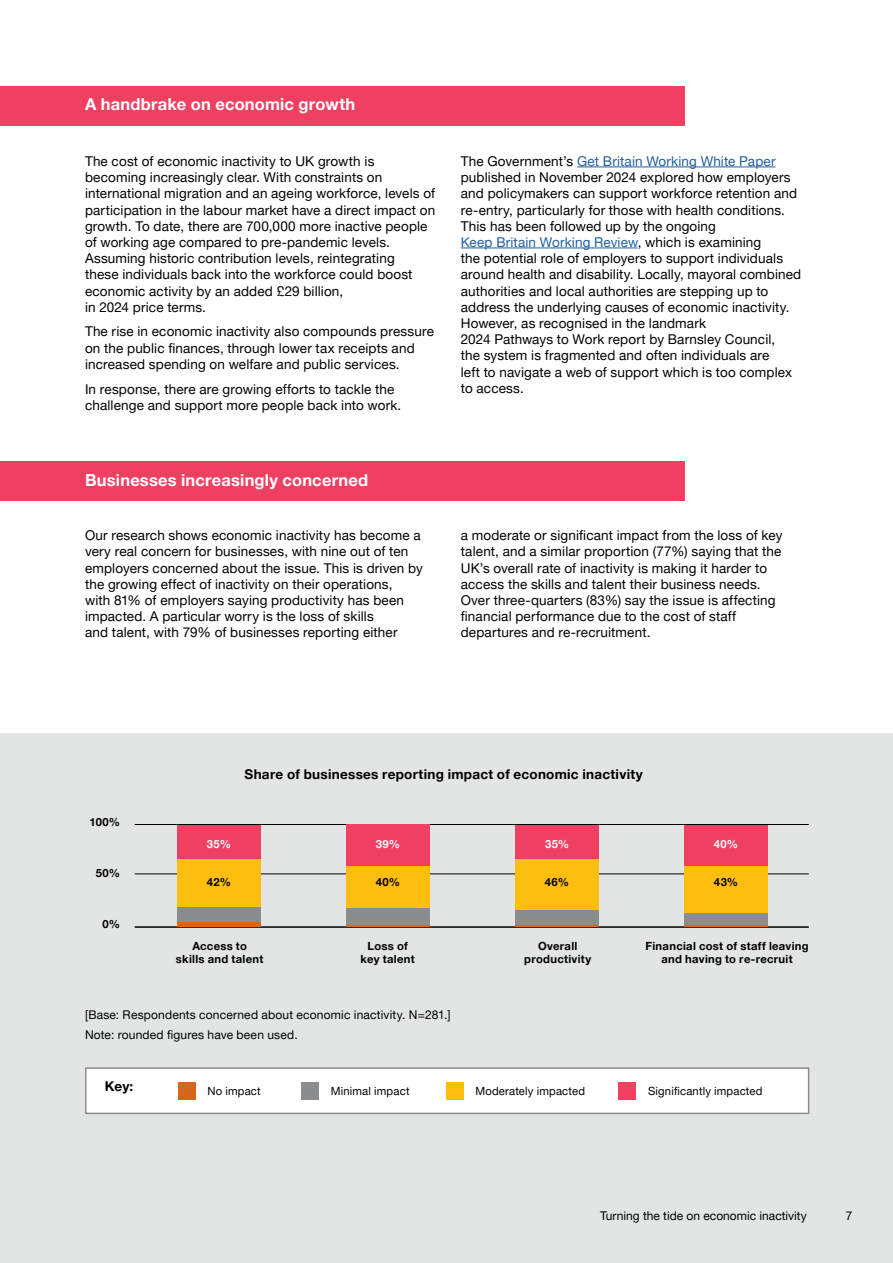
<style>
.page{position:relative;width:893px;height:1263px;background:#fff}
.page>*{position:absolute;margin:0;border:0;box-sizing:border-box;transform-origin:0 0}
.t1{font:700 16.5px "Helvetica Neue LT Pro";letter-spacing:.01em;color:#fff}
.t2{font:13.5px/16.2px "Helvetica Neue LT Pro";letter-spacing:.01em;color:#000}
.t3{font:700 13.5px "Helvetica Neue LT Pro";letter-spacing:.02em;color:#000}
.t4{font:12px/20.2px "Helvetica Neue LT Pro";letter-spacing:.015em;color:#000}
.t5{font:700 11.25px/13.5px "Helvetica Neue LT Pro";letter-spacing:.025em;color:#000;text-align:center}
.t6{font:11.25px "Helvetica Neue LT Pro";letter-spacing:.015em;color:#000}
.t7{font:700 11.25px "Helvetica Neue LT Pro";letter-spacing:.04em;color:#fff}
.s1{color:#215e9e}
</style>
<div class="page">
<div style="left:0;top:86px;width:685px;height:40px;background:#ef4062"></div>
<div style="left:0;top:733px;width:893px;height:530px;background:#e3e5e5"></div>
<hr style="left:577px;top:167px;width:198px;height:1px;background:#215e9e">
<hr style="left:461px;top:248px;width:177px;height:1px;background:#215e9e">
<div style="left:0;top:461px;width:685px;height:40px;background:#ef4062"></div>
<hr style="left:135px;top:926px;width:674px;height:2px;background:#000">
<hr style="left:135px;top:873px;width:674px;height:1px;background:#000">
<hr style="left:135px;top:824px;width:674px;height:1px;background:#000">
<div style="left:85px;top:1067px;width:724px;height:47px;background:#fff;border:2px solid #8a8c8e"></div>
<div style="left:178px;top:1081px;width:18px;height:18px;background:#d8651e"></div>
<div style="left:618px;top:1081px;width:18px;height:18px;background:#ef4062"></div>
<div style="left:446px;top:1081px;width:17px;height:18px;background:#febe10"></div>
<div style="left:301px;top:1081px;width:18px;height:18px;background:#8a8c8e"></div>
<hr style="left:346px;top:924px;width:84px;height:3px;background:#d8651e">
<hr style="left:515px;top:924px;width:84px;height:3px;background:#d8651e">
<hr style="left:684px;top:924px;width:84px;height:3px;background:#d8651e">
<div style="left:346px;top:907px;width:84px;height:17px;background:#8a8c8e"></div>
<div style="left:515px;top:910px;width:84px;height:14px;background:#8a8c8e"></div>
<div style="left:684px;top:912px;width:84px;height:12px;background:#8a8c8e"></div>
<div style="left:346px;top:866px;width:84px;height:41px;background:#febe10"></div>
<div style="left:515px;top:858px;width:84px;height:52px;background:#febe10"></div>
<div style="left:684px;top:866px;width:84px;height:46px;background:#febe10"></div>
<div style="left:177px;top:922px;width:84px;height:5px;background:#d8651e"></div>
<div style="left:177px;top:906px;width:84px;height:16px;background:#8a8c8e"></div>
<div style="left:177px;top:859px;width:84px;height:47px;background:#febe10"></div>
<div style="left:177px;top:825px;width:84px;height:34px;background:#ef4062"></div>
<div style="left:346px;top:825px;width:84px;height:41px;background:#ef4062"></div>
<div style="left:515px;top:825px;width:84px;height:33px;background:#ef4062"></div>
<div style="left:684px;top:825px;width:84px;height:41px;background:#ef4062"></div>
<p class="t1" style="left:85px;top:94px;width:272px">A handbrake on economic growth</p>
<p class="t2" style="left:85px;top:153px;width:352px">The cost of economic inactivity to UK growth is becoming increasingly clear. With constraints on international migration and an ageing workforce, levels of participation in the labour market have a direct impact on growth. To date, there are 700,000 more inactive people of working age compared to pre-pandemic levels.<br>Assuming historic contribution levels, reintegrating<br>these individuals back into the workforce could boost economic activity by an added £29 billion,<br>in 2024 price terms.</p>
<p class="t2" style="left:85px;top:323px;width:350px">The rise in economic inactivity also compounds pressure on the public finances, through lower tax receipts and increased spending on welfare and public services.</p>
<p class="t2" style="left:85px;top:380px;width:318px">In response, there are growing efforts to tackle the challenge and support more people back into work.</p>
<p class="t1" style="left:85px;top:470px;width:285px">Businesses increasingly concerned</p>
<p class="t2" style="left:461px;top:153px;width:342px">The Government’s <span class="s1">Get Britain Working White Paper </span>published in November 2024 explored how employers and policymakers can support workforce retention and re-entry, particularly for those with health conditions.<br>This has been followed up by the ongoing<br><span class="s1">Keep Britain Working Review</span>, which is examining<br>the potential role of employers to support individuals around health and disability. Locally, mayoral combined authorities and local authorities are stepping up to address the underlying causes of economic inactivity.<br>However, as recognised in the landmark<br>2024 Pathways to Work report by Barnsley Council,<br>the system is fragmented and often individuals are<br>left to navigate a web of support which is too complex to access.</p>
<p class="t2" style="left:85px;top:527px;width:339px">Our research shows economic inactivity has become a very real concern for businesses, with nine out of ten employers concerned about the issue. This is driven by the growing effect of inactivity on their operations,<br>with 81% of employers saying productivity has been impacted. A particular worry is the loss of skills<br>and talent, with 79% of businesses reporting either</p>
<p class="t2" style="left:461px;top:527px;width:323px">a moderate or significant impact from the loss of key talent, and a similar proportion (77%) saying that the UK’s overall rate of inactivity is making it harder to access the skills and talent their business needs.<br>Over three-quarters (83%) say the issue is affecting financial performance due to the cost of staff departures and re-recruitment.</p>
<p class="t5" style="left:89px;top:814px;width:32px">100%</p>
<p class="t5" style="left:96px;top:865px;width:26px">50%</p>
<p class="t5" style="left:102px;top:916px;width:19px">0%</p>
<p class="t3" style="left:245px;top:766px;width:400px">Share of businesses reporting impact of economic inactivity</p>
<p class="t7" style="left:207px;top:837px;width:26px">35%</p>
<p class="t5" style="left:207px;top:875px;width:26px">42%</p>
<p class="t7" style="left:376px;top:837px;width:26px">39%</p>
<p class="t5" style="left:376px;top:875px;width:26px">40%</p>
<p class="t7" style="left:545px;top:837px;width:26px">35%</p>
<p class="t5" style="left:545px;top:875px;width:26px">46%</p>
<p class="t7" style="left:714px;top:837px;width:26px">40%</p>
<p class="t5" style="left:714px;top:875px;width:26px">43%</p>
<p class="t5" style="left:176px;top:939px;width:89px">Access to<br>skills and talent</p>
<p class="t5" style="left:361px;top:939px;width:56px">Loss of key talent</p>
<p class="t5" style="left:524px;top:939px;width:69px">Overall productivity</p>
<p class="t5" style="left:646px;top:939px;width:165px">Financial cost of staff leaving and having to re-recruit</p>
<p class="t4" style="left:85px;top:1004px;width:367px">[Base: Respondents concerned about economic inactivity. N=281.]<br>Note: rounded figures have been used.</p>
<p class="t3" style="left:105px;top:1078px;width:30px">Key:</p>
<p class="t6" style="left:207px;top:1084px;width:55px">No impact</p>
<p class="t6" style="left:331px;top:1084px;width:80px">Minimal impact</p>
<p class="t6" style="left:475px;top:1084px;width:111px">Moderately impacted</p>
<p class="t6" style="left:648px;top:1084px;width:116px">Significantly impacted</p>
<p class="t4" style="left:600px;top:1205px;width:208px">Turning the tide on economic inactivity</p>
<p class="t4" style="left:846px;top:1205px;width:8px">7</p>
</div>
